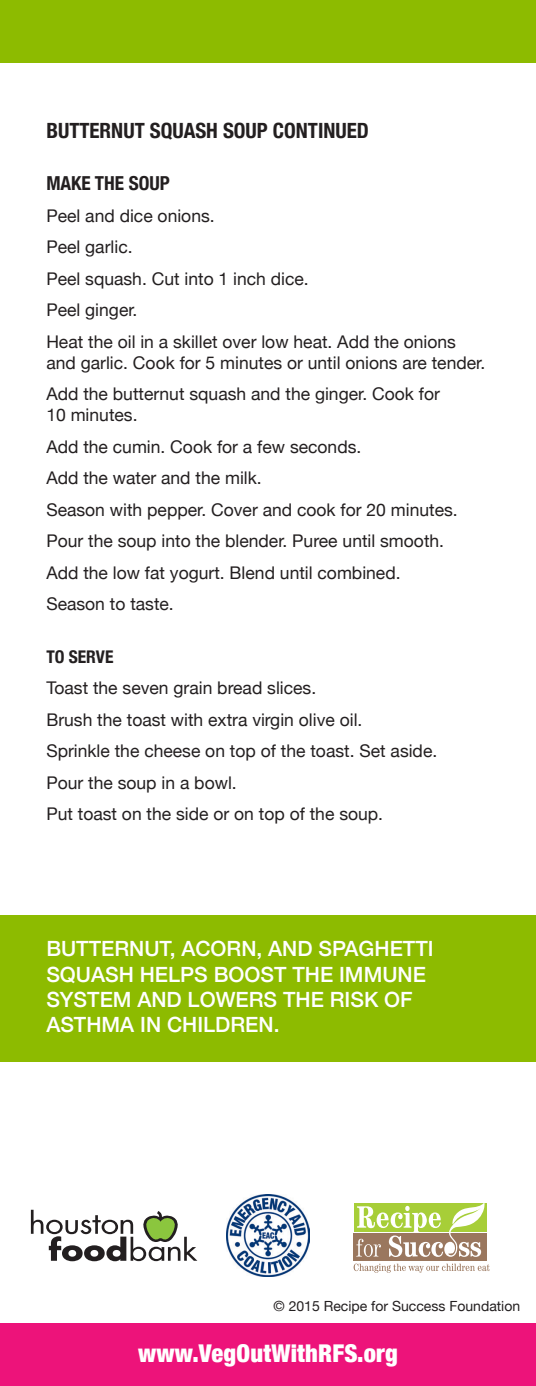
<style>
.page{position:relative;width:536px;height:1386px;background:#fff}
.page>*{position:absolute;margin:0;border:0;box-sizing:border-box;transform-origin:0 0}
.t1{font:900 condensed 24.5px "Helvetica Neue";letter-spacing:.01em;color:#fff}
.t2{font:500 21px/25.2px "Helvetica Neue";color:#fff}
.t3{font:700 condensed 21px "Helvetica Neue";color:#231f20}
.t4{font:700 condensed 19.25px "Helvetica Neue";color:#231f20}
.t5{font:17.5px "Helvetica Neue";color:#231f20}
.t6{font:700 condensed 17.5px "Helvetica Neue";color:#231f20}
.t7{font:14px "Helvetica Neue";color:#231f20}
</style>
<div class="page">
<div style="left:0;top:1323px;width:536px;height:63px;background:#ed137a"></div>
<div style="left:0;top:0;width:536px;height:63px;background:#8dbb00"></div>
<img style="left:226px;top:1195px;width:83px;height:81px">
<svg style="left:31px;top:1210px;width:166px;height:51px"></svg>
<div style="left:353px;top:1204px;width:92px;height:28px;background:#a7ce38"></div>
<div style="left:446px;top:1204px;width:40px;height:28px;background:#a7ce38"></div>
<div style="left:385px;top:1234px;width:101px;height:27px;background:#9a775e"></div>
<div style="left:353px;top:1234px;width:32px;height:27px;background:#9a775e"></div>
<svg style="left:353px;top:1264px;width:136px;height:9px"></svg>
<svg style="left:356px;top:1203px;width:128px;height:54px"></svg>
<div style="left:0;top:916px;width:536px;height:146px;background:#8dbb00"></div>
<p class="t3" style="left:46px;top:113px;width:324px">BUTTERNUT SQUASH SOUP CONTINUED</p>
<p class="t4" style="left:46px;top:167px;width:125px">MAKE THE SOUP</p>
<p class="t5" style="left:46px;top:203px;width:170px">Peel and dice onions.</p>
<p class="t5" style="left:46px;top:234px;width:88px">Peel garlic.</p>
<p class="t5" style="left:46px;top:266px;width:264px">Peel squash. Cut into 1 inch dice.</p>
<p class="t5" style="left:46px;top:297px;width:93px">Peel ginger.</p>
<p class="t5" style="left:46px;top:329px;width:411px">Heat the oil in a skillet over low heat. Add the onions</p>
<p class="t5" style="left:46px;top:350px;width:440px">and garlic. Cook for 5 minutes or until onions are tender.</p>
<p class="t5" style="left:46px;top:381px;width:395px">Add the butternut squash and the ginger. Cook for</p>
<p class="t5" style="left:46px;top:402px;width:93px">10 minutes.</p>
<p class="t5" style="left:46px;top:434px;width:316px">Add the cumin. Cook for a few seconds.</p>
<p class="t5" style="left:46px;top:465px;width:217px">Add the water and the milk.</p>
<p class="t5" style="left:46px;top:497px;width:413px">Season with pepper. Cover and cook for 20 minutes.</p>
<p class="t5" style="left:46px;top:528px;width:399px">Pour the soup into the blender. Puree until smooth.</p>
<p class="t5" style="left:46px;top:560px;width:355px">Add the low fat yogurt. Blend until combined.</p>
<p class="t5" style="left:46px;top:591px;width:129px">Season to taste.</p>
<p class="t6" style="left:46px;top:642px;width:69px">TO SERVE</p>
<p class="t5" style="left:46px;top:675px;width:271px">Toast the seven grain bread slices.</p>
<p class="t5" style="left:46px;top:707px;width:317px">Brush the toast with extra virgin olive oil.</p>
<p class="t5" style="left:46px;top:738px;width:392px">Sprinkle the cheese on top of the toast. Set aside.</p>
<p class="t5" style="left:46px;top:770px;width:192px">Pour the soup in a bowl.</p>
<p class="t5" style="left:46px;top:801px;width:338px">Put toast on the side or on top of the soup.</p>
<p class="t2" style="left:46px;top:935px;width:389px">BUTTERNUT, ACORN, AND SPAGHETTI<br>SQUASH HELPS BOOST THE IMMUNE</p>
<p class="t2" style="left:46px;top:985px;width:368px">SYSTEM AND LOWERS THE RISK OF</p>
<p class="t2" style="left:46px;top:1010px;width:234px">ASTHMA IN CHILDREN.</p>
<p class="t7" style="left:273px;top:1296px;width:248px">© 2015 Recipe for Success Foundation</p>
<p class="t1" style="left:138px;top:1333px;width:261px">www.VegOutWithRFS.org</p>
</div>
